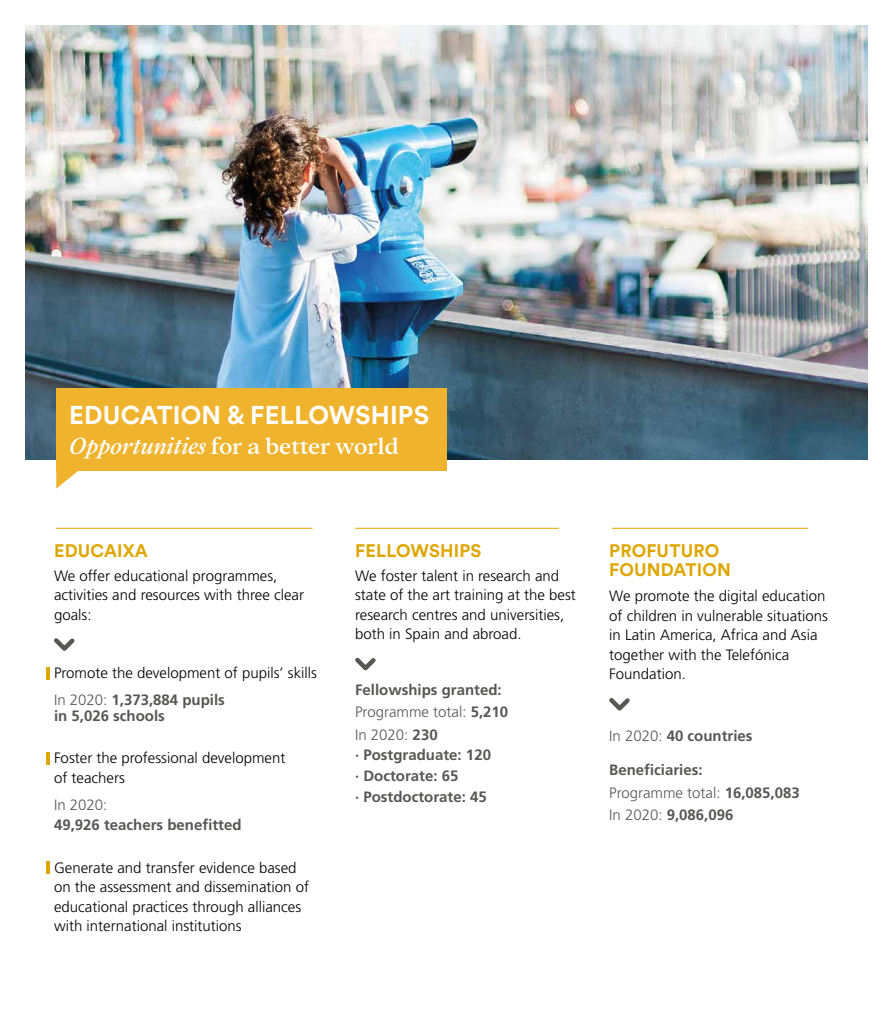
<style>
.page{position:relative;width:893px;height:1021px;background:#fff}
.page>*{position:absolute;margin:0;border:0;box-sizing:border-box;transform-origin:0 0}
.t1{font:700 25.5px "Circular Std";letter-spacing:.01em;color:#fff}
.t2{font:500 24.6px "Addington CF";letter-spacing:-.01em;color:#fff}
.t3{font:700 18px/19.5px "Circular Std";letter-spacing:.01em;color:#dfa500}
.t4{font:300 15px/19.5px "Frutiger LT Std";color:#000}
.t5{font:700 15px/22.5px "Frutiger LT Std";color:#575756}
.t6{font:300 15px "Frutiger LT Std";color:#575756}
.s1{font-style:italic;font-size:25.5px}
.s2{color:#575756}
.s3{font-weight:700;color:#575756}
.s4{font-weight:300}
</style>
<div class="page">
<img style="left:26px;top:26px;width:841px;height:433px">
<svg style="left:355px;top:657px;width:21px;height:14px"></svg>
<hr style="left:355px;top:528px;width:204px;height:1px;background:#dfa500">
<svg style="left:609px;top:698px;width:21px;height:13px"></svg>
<hr style="left:612px;top:528px;width:196px;height:1px;background:#dfa500">
<svg style="left:54px;top:638px;width:21px;height:13px"></svg>
<svg style="left:47px;top:667px;width:3px;height:12px"></svg>
<svg style="left:47px;top:752px;width:3px;height:12px"></svg>
<svg style="left:47px;top:861px;width:3px;height:12px"></svg>
<hr style="left:56px;top:528px;width:257px;height:1px;background:#dfa500">
<div style="left:56px;top:388px;width:390px;height:82px;background:#f0b32d"></div>
<svg style="left:56px;top:470px;width:41px;height:18px"></svg>
<h1 class="t1" style="left:69px;top:398px;width:362px">EDUCATION &amp; FELLOWSHIPS</h1>
<h2 class="t2" style="left:69px;top:431px;width:331px"><span class="s1">Opportunities</span> for a better world</h2>
<p class="t3" style="left:54px;top:540px;width:95px">EDUCAIXA</p>
<p class="t4" style="left:54px;top:566px;width:252px">We offer educational programmes, activities and resources with three clear goals:</p>
<p class="t4" style="left:54px;top:660px;width:265px;line-height:26.7px">Promote the development of pupils’ skills<br><span class="s2">In 2020:</span> <span class="s3">1,373,884 pupils</span></p>
<p class="t5" style="left:54px;top:705px;width:112px">in 5,026 schools</p>
<p class="t4" style="left:54px;top:748px;width:233px">Foster the professional development of teachers</p>
<p class="t6" style="left:54px;top:796px;width:55px">In 2020:</p>
<p class="t5" style="left:54px;top:814px;width:189px">49,926 teachers benefitted</p>
<p class="t4" style="left:54px;top:857px;width:257px">Generate and transfer evidence based on the assessment and dissemination of educational practices through alliances with international institutions</p>
<p class="t3" style="left:355px;top:540px;width:128px">FELLOWSHIPS</p>
<p class="t4" style="left:355px;top:566px;width:222px">We foster talent in research and state of the art training at the best research centres and universities, both in Spain and abroad.</p>
<p class="t5" style="left:355px;top:678px;width:155px">Fellowships granted:<br><span class="s4">Programme total:</span> 5,210<br><span class="s4">In 2020:</span> 230</p>
<p class="t5" style="left:355px;top:745px;width:137px;line-height:20.7px">· Postgraduate: 120 · Doctorate: 65<br>· Postdoctorate: 45</p>
<p class="t3" style="left:609px;top:540px;width:123px">PROFUTURO<br>FOUNDATION</p>
<p class="t4" style="left:609px;top:586px;width:220px">We promote the digital education of children in vulnerable situations in Latin America, Africa and Asia together with the Telefónica<br>Foundation.</p>
<p class="t5" style="left:609px;top:724px;width:145px"><span class="s4">In 2020:</span> 40 countries</p>
<p class="t5" style="left:609px;top:759px;width:192px">Beneficiaries:<br><span class="s4">Programme total:</span> 16,085,083<br><span class="s4">In 2020:</span> 9,086,096</p>
</div>
